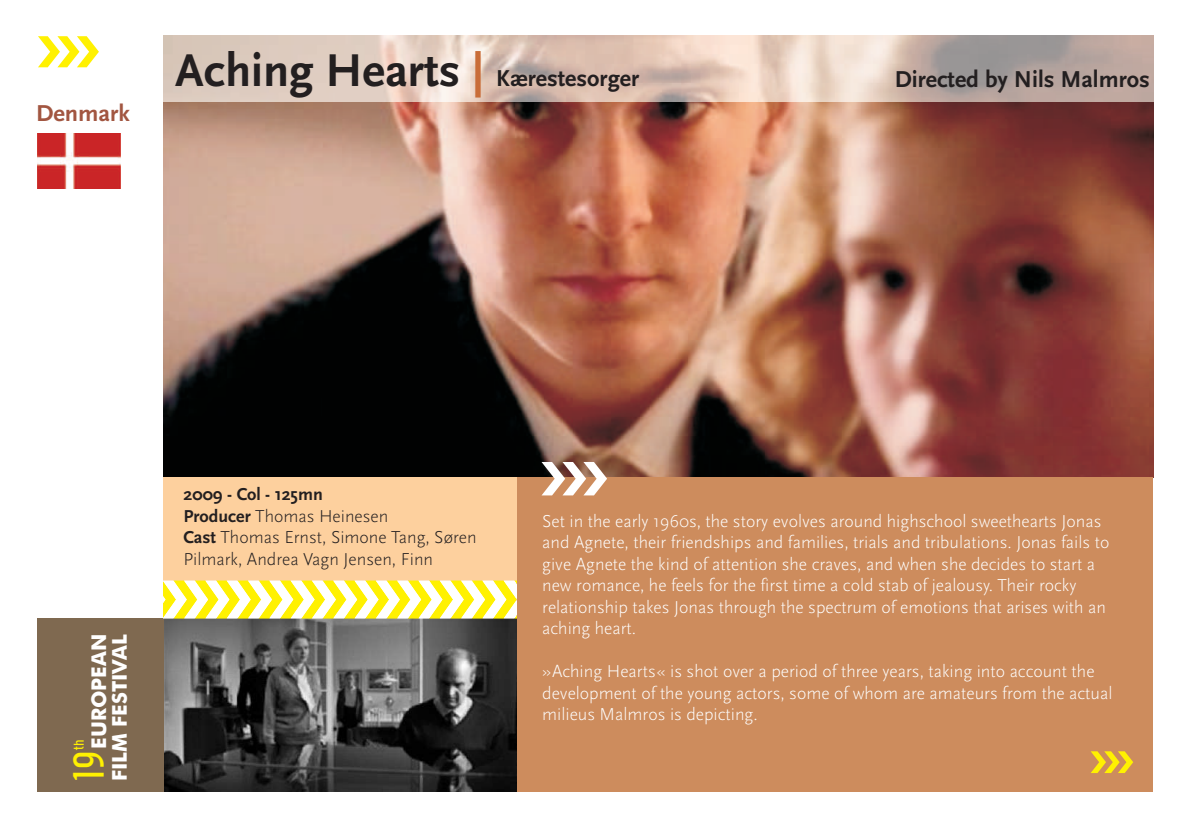
<style>
.page{position:relative;width:1188px;height:828px;background:#fff}
.page>*{position:absolute;margin:0;border:0;box-sizing:border-box;transform-origin:0 0}
.t1{font:40.8px "Chica Mono";color:#fff101}
.t2{font:700 24px "Scala Sans Pro";color:#231f20}
.t3{font:700 24px "Scala Sans Pro";color:#a25641}
.t4{font:500 20.4px/20.6px "Futura BT";color:#fff;text-align:right}
.t5{font:300 18px/21.4px "Scala Sans Pro";color:#fff}
.t6{font:300 18px/21.4px "Scala Sans Pro";color:#231f20}
.t7{font:13.2px "Chica Mono";color:#fff101}
.s1{font-size:48px}
.s2{font-size:48px;color:#c96c38}
.s3{font-weight:700}
</style>
<div class="page">
<img style="left:163px;top:102px;width:990px;height:375px">
<div style="left:517px;top:477px;width:636px;height:315px;background:#cd8c5d"></div>
<div style="left:163px;top:477px;width:354px;height:104px;background:#fdd09e"></div>
<img style="left:163px;top:618px;width:354px;height:174px">
<div style="left:37px;top:618px;width:126px;height:174px;background:#7f6950"></div>
<svg style="left:163px;top:581px;width:354px;height:37px"></svg>
<img style="left:163px;top:36px;width:990px;height:66px">
<svg style="left:38px;top:36px;width:61px;height:31px"></svg>
<svg style="left:542px;top:462px;width:65px;height:33px"></svg>
<img style="left:37px;top:133px;width:83px;height:56px">
<svg style="left:1091px;top:751px;width:42px;height:22px"></svg>
<h2 class="t3" style="left:36px;top:104px;width:95px">Denmark</h2>
<h2 class="t2" style="left:175px;top:68px;width:465px"><span class="s1">Aching Hearts</span> <span class="s2">|</span> Kærestesorger</h2>
<h2 class="t2" style="left:895px;top:69px;width:257px">Directed by Nils Malmros</h2>
<p class="t4" style="left:91px;top:781px;width:149px;rotate:-90deg">EUROPEAN<br>FILM FESTIVAL</p>
<p class="t7" style="left:71px;top:751px;width:13px;rotate:-90deg">th</p>
<h1 class="t1" style="left:63px;top:783px;width:35px;rotate:-90deg">19</h1>
<p class="t6" style="left:184px;top:485px;width:295px"><span class="s3">2009 - Col - 125mn<br>Producer</span> Thomas Heinesen<br><span class="s3">Cast</span> Thomas Ernst, Simone Tang, Søren<br>Pilmark, Andrea Vagn Jensen, Finn</p>
<p class="t5" style="left:542px;top:512px;width:569px">Set in the early 1960s, the story evolves around highschool sweethearts Jonas and Agnete, their friendships and families, trials and tribulations. Jonas fails to give Agnete the kind of attention she craves, and when she decides to start a new romance, he feels for the first time a cold stab of jealousy. Their rocky relationship takes Jonas through the spectrum of emotions that arises with an aching heart.</p>
<p class="t5" style="left:542px;top:662px;width:572px">»Aching Hearts« is shot over a period of three years, taking into account the development of the young actors, some of whom are amateurs from the actual milieus Malmros is depicting.</p>
</div>
